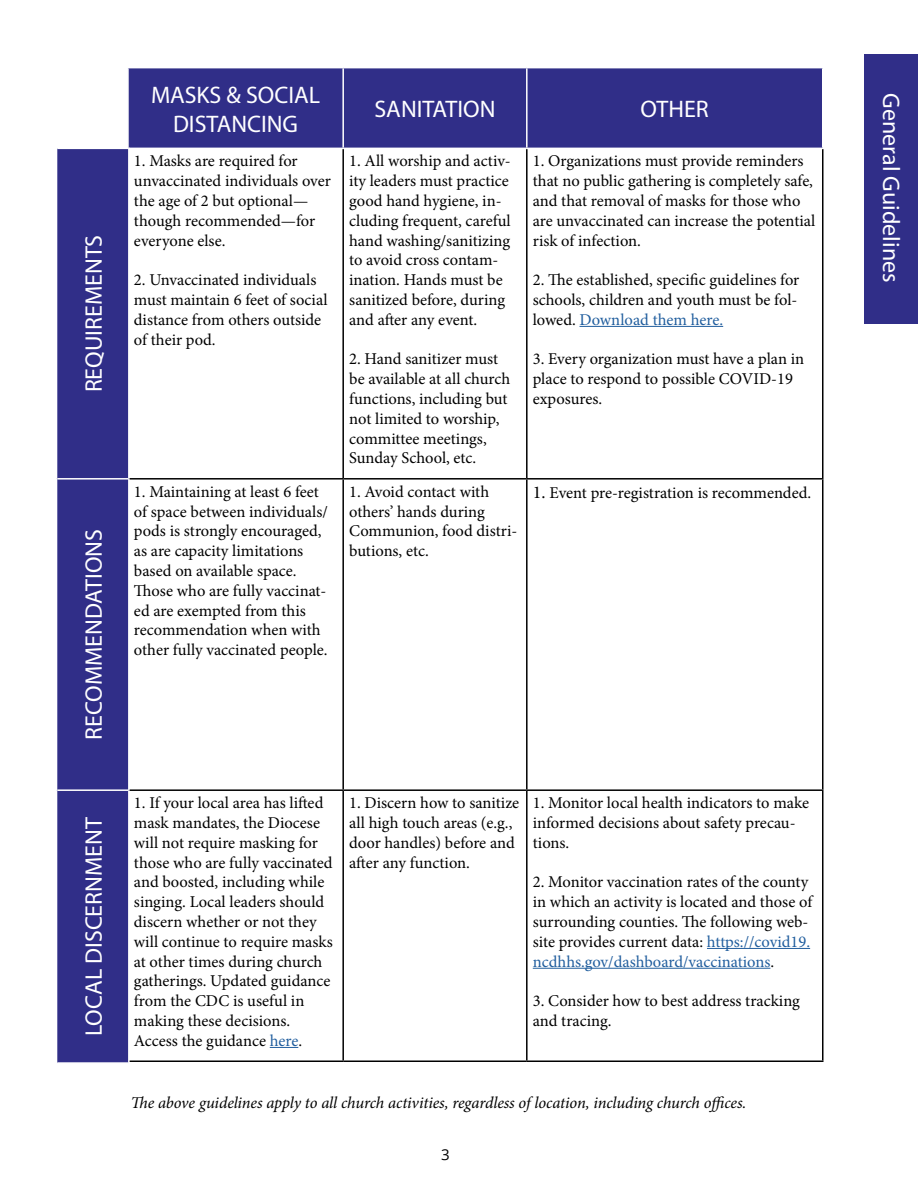
<style>
.page{position:relative;width:918px;height:1188px;background:#fff}
.page>*{position:absolute;margin:0;border:0;box-sizing:border-box;transform-origin:0 0}
.t1{font:24px/28.8px "Myriad Pro";color:#fff;text-align:center}
.t2{font:16.5px/19.8px "Minion Pro";color:#000}
.t3{font:italic 16.5px "Minion Pro";letter-spacing:-.01em;color:#000}
.t4{font:15px "Open Sans";color:#000}
.s1{color:#215e9e}
.s2{font-size:18px}
</style>
<div class="page">
<div style="left:864px;top:54px;width:54px;height:269px;background:#302e88"></div>
<div style="left:129px;top:68px;width:693px;height:80px;background:#302e88"></div>
<hr style="left:342px;top:149px;width:2px;height:329px;background:#000">
<hr style="left:526px;top:149px;width:2px;height:329px;background:#000">
<hr style="left:822px;top:149px;width:2px;height:329px;background:#000">
<hr style="left:127px;top:478px;width:216px;height:2px;background:#000">
<hr style="left:343px;top:478px;width:184px;height:2px;background:#000">
<hr style="left:342px;top:480px;width:2px;height:309px;background:#000">
<hr style="left:527px;top:478px;width:297px;height:2px;background:#000">
<hr style="left:526px;top:480px;width:2px;height:309px;background:#000">
<hr style="left:822px;top:480px;width:2px;height:309px;background:#000">
<hr style="left:127px;top:789px;width:216px;height:2px;background:#000">
<hr style="left:343px;top:789px;width:184px;height:2px;background:#000">
<hr style="left:342px;top:791px;width:2px;height:269px;background:#000">
<hr style="left:527px;top:789px;width:297px;height:2px;background:#000">
<hr style="left:526px;top:791px;width:2px;height:269px;background:#000">
<hr style="left:822px;top:791px;width:2px;height:269px;background:#000">
<hr style="left:127px;top:1060px;width:216px;height:2px;background:#000">
<hr style="left:343px;top:1060px;width:184px;height:2px;background:#000">
<hr style="left:527px;top:1060px;width:297px;height:2px;background:#000">
<hr style="left:342px;top:68px;width:2px;height:80px;background:#fff">
<hr style="left:526px;top:68px;width:2px;height:80px;background:#fff">
<hr style="left:580px;top:326px;width:143px;height:1px;background:#215e9e">
<svg style="left:270px;top:1047px;width:28px;height:1px"></svg>
<hr style="left:707px;top:948px;width:103px;height:1px;background:#215e9e">
<hr style="left:533px;top:968px;width:237px;height:1px;background:#215e9e">
<div style="left:57px;top:149px;width:71px;height:913px;background:#302e88"></div>
<hr style="left:57px;top:789px;width:71px;height:2px;background:#fff">
<hr style="left:57px;top:478px;width:71px;height:2px;background:#fff">
<hr style="left:128px;top:790px;width:2px;height:274px;background:#fff">
<hr style="left:128px;top:479px;width:2px;height:311px;background:#fff">
<hr style="left:128px;top:148px;width:2px;height:331px;background:#fff">
<h1 class="t1" style="left:79px;top:392px;width:159px;rotate:-90deg">REQUIREMENTS</h1>
<h1 class="t1" style="left:79px;top:740px;width:213px;rotate:-90deg">RECOMMENDATIONS</h1>
<h1 class="t1" style="left:79px;top:1036px;width:220px;rotate:-90deg">LOCAL DISCERNMENT</h1>
<h1 class="t1" style="left:151px;top:80px;width:171px">MASKS &amp; SOCIAL<br>DISTANCING</h1>
<p class="t2" style="left:134px;top:151px;width:198px">1. Masks are required for unvaccinated individuals over the age of 2 but optional— though recommended—for everyone else.</p>
<p class="t2" style="left:134px;top:270px;width:195px">2. Unvaccinated individuals must maintain 6 feet of social distance from others outside of their pod.</p>
<h1 class="t1" style="left:374px;top:94px;width:123px">SANITATION</h1>
<h1 class="t1" style="left:641px;top:94px;width:70px">OTHER</h1>
<p class="t2" style="left:349px;top:151px;width:163px">1. All worship and activ&shy;ity leaders must practice good hand hygiene, in&shy;cluding frequent, careful hand washing/sanitizing to avoid cross contam&shy;ination. Hands must be sanitized before, during and after any event.</p>
<p class="t2" style="left:349px;top:349px;width:162px">2. Hand sanitizer must be available at all church functions, including but not limited to worship, committee meetings,<br>Sunday School, etc.</p>
<p class="t2" style="left:533px;top:151px;width:284px">1. Organizations must provide reminders that no public gathering is completely safe, and that removal of masks for those who are unvaccinated can increase the potential risk of infection.</p>
<p class="t2" style="left:533px;top:270px;width:268px">2. The established, specific guidelines for schools, children and youth must be fol&shy;lowed. <span class="s1">Download them here.</span></p>
<p class="t2" style="left:533px;top:349px;width:273px">3. Every organization must have a plan in place to respond to possible COVID-19 exposures.</p>
<p class="t2" style="left:134px;top:482px;width:196px">1. Maintaining at least 6 feet of space between individuals/ pods is strongly encouraged, as are capacity limitations based on available space.<br>Those who are fully vaccinat&shy;ed are exempted from this recommendation when with other fully vaccinated people.</p>
<p class="t2" style="left:349px;top:482px;width:170px">1. Avoid contact with others’ hands during<br>Communion, food distri&shy;butions, etc.</p>
<p class="t2" style="left:533px;top:483px;width:280px"><span class="s2">1.</span> Event pre-registration is recommended.</p>
<p class="t2" style="left:134px;top:793px;width:200px">1. If your local area has lifted mask mandates, the Diocese will not require masking for those who are fully vaccinated and boosted, including while singing. Local leaders should discern whether or not they will continue to require masks at other times during church gatherings. Updated guidance from the CDC is useful in making these decisions.<br>Access the guidance <span class="s1">here</span>.</p>
<p class="t2" style="left:349px;top:793px;width:172px">1. Discern how to sanitize all high touch areas (e.g., door handles) before and after any function.</p>
<p class="t2" style="left:533px;top:793px;width:278px">1. Monitor local health indicators to make informed decisions about safety precau&shy;tions.</p>
<p class="t2" style="left:533px;top:872px;width:281px">2. Monitor vaccination rates of the county in which an activity is located and those of surrounding counties. The following web&shy;site provides current data: <span class="s1">https://covid19. ncdhhs.gov/dashboard/vaccinations</span>.</p>
<p class="t2" style="left:533px;top:991px;width:269px">3. Consider how to best address tracking and tracing.</p>
<p class="t3" style="left:131px;top:1092px;width:617px">The above guidelines apply to all church activities, regardless of location, including church offices.</p>
<p class="t4" style="left:441px;top:1144px;width:10px">3</p>
<h1 class="t1" style="left:906px;top:93px;width:191px;rotate:90deg">General Guidelines</h1>
</div>
